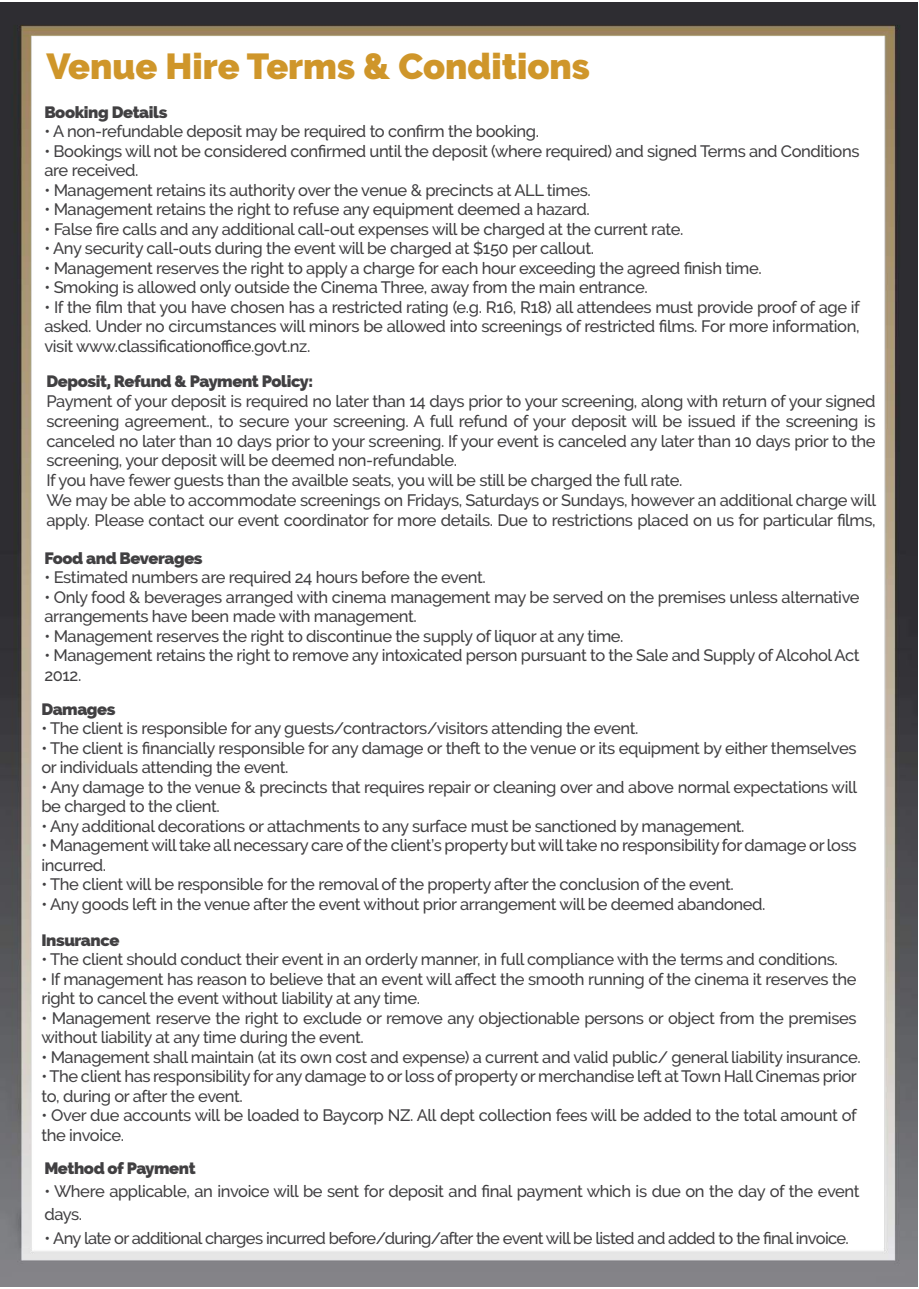
<style>
.page{position:relative;width:919px;height:1289px;background:#fff}
.page>*{position:absolute;margin:0;border:0;box-sizing:border-box;transform-origin:0 0}
.t1{font:900 36px "Raleway";color:#cf962a}
.t2{font:500 16.5px/19.5px "Raleway";letter-spacing:-.025em;color:#414042}
.t3{font:800 16.5px "Raleway";letter-spacing:-.025em;color:#414042}
</style>
<div class="page">
<img style="left:1px;top:3px;width:916px;height:1283px">
<h1 class="t1" style="left:46px;top:46px;width:545px">Venue Hire Terms &amp; Conditions</h1>
<p class="t3" style="left:44px;top:102px;width:124px">Booking Details</p>
<p class="t2" style="left:44px;top:122px;width:496px">• A non-refundable deposit may be required to confirm the booking.</p>
<p class="t2" style="left:44px;top:141px;width:816px">• Bookings will not be considered confirmed until the deposit (where required) and signed Terms and Conditions are received.</p>
<p class="t2" style="left:44px;top:180px;width:548px">• Management retains its authority over the venue &amp; precincts at ALL times.</p>
<p class="t2" style="left:44px;top:200px;width:547px">• Management retains the right to refuse any equipment deemed a hazard.</p>
<p class="t2" style="left:44px;top:219px;width:640px">• False fire calls and any additional call-out expenses will be charged at the current rate.</p>
<p class="t2" style="left:44px;top:239px;width:551px">• Any security call-outs during the event will be charged at $150 per callout.</p>
<p class="t2" style="left:44px;top:258px;width:718px">• Management reserves the right to apply a charge for each hour exceeding the agreed finish time.</p>
<p class="t2" style="left:44px;top:278px;width:605px">• Smoking is allowed only outside the Cinema Three, away from the main entrance.</p>
<p class="t2" style="left:44px;top:297px;width:817px;text-align:justify">• If the film that you have chosen has a restricted rating (e.g. R16, R18) all attendees must provide proof of age if asked. Under no circumstances will minors be allowed into screenings of restricted films. For more information, visit www.classificationoffice.govt.nz.</p>
<p class="t3" style="left:46px;top:372px;width:268px">Deposit, Refund &amp; Payment Policy:</p>
<p class="t2" style="left:46px;top:391px;width:831px">Payment of your deposit is required no later than 14 days prior to your screening, along with return of your signed screening agreement., to secure your screening. A full refund of your deposit will be issued if the screening is canceled no later than 10 days prior to your screening. If your event is canceled any later than 10 days prior to the screening, your deposit will be deemed non-refundable.<br>If you have fewer guests than the availble seats, you will be still be charged the full rate.<br>We may be able to accommodate screenings on Fridays, Saturdays or Sundays, however an additional charge will apply. Please contact our event coordinator for more details. Due to restrictions placed on us for particular films,</p>
<p class="t3" style="left:44px;top:548px;width:160px">Food and Beverages</p>
<p class="t2" style="left:44px;top:567px;width:443px">• Estimated numbers are required 24 hours before the event.</p>
<p class="t2" style="left:44px;top:587px;width:816px">• Only food &amp; beverages arranged with cinema management may be served on the premises unless alternative arrangements have been made with management.</p>
<p class="t2" style="left:44px;top:626px;width:580px">• Management reserves the right to discontinue the supply of liquor at any time.</p>
<p class="t2" style="left:44px;top:645px;width:816px">• Management retains the right to remove any intoxicated person pursuant to the Sale and Supply of Alcohol Act<br>2012.</p>
<p class="t3" style="left:41px;top:699px;width:76px">Damages</p>
<p class="t2" style="left:41px;top:718px;width:598px">• The client is responsible for any guests/contractors/visitors attending the event.</p>
<p class="t2" style="left:41px;top:738px;width:816px">• The client is financially responsible for any damage or theft to the venue or its equipment by either themselves or individuals attending the event.</p>
<p class="t2" style="left:41px;top:777px;width:817px">• Any damage to the venue &amp; precincts that requires repair or cleaning over and above normal expectations will be charged to the client.</p>
<p class="t2" style="left:41px;top:816px;width:704px">• Any additional decorations or attachments to any surface must be sanctioned by management.</p>
<p class="t2" style="left:41px;top:835px;width:816px">• Management will take all necessary care of the client’s property but will take no responsibility for damage or loss incurred.</p>
<p class="t2" style="left:41px;top:874px;width:693px">• The client will be responsible for the removal of the property after the conclusion of the event.</p>
<p class="t2" style="left:41px;top:894px;width:725px">• Any goods left in the venue after the event without prior arrangement will be deemed abandoned.</p>
<p class="t3" style="left:41px;top:930px;width:79px">Insurance</p>
<p class="t2" style="left:41px;top:949px;width:797px">• The client should conduct their event in an orderly manner, in full compliance with the terms and conditions.</p>
<p class="t2" style="left:41px;top:969px;width:816px">• If management has reason to believe that an event will affect the smooth running of the cinema it reserves the right to cancel the event without liability at any time.</p>
<p class="t2" style="left:41px;top:1008px;width:816px">• Management reserve the right to exclude or remove any objectionable persons or object from the premises without liability at any time during the event.</p>
<p class="t2" style="left:41px;top:1047px;width:821px">• Management shall maintain (at its own cost and expense) a current and valid public/ general liability insurance.</p>
<p class="t2" style="left:41px;top:1066px;width:817px">• The client has responsibility for any damage to or loss of property or merchandise left at Town Hall Cinemas prior to, during or after the event.</p>
<p class="t2" style="left:41px;top:1105px;width:817px">• Over due accounts will be loaded to Baycorp NZ. All dept collection fees will be added to the total amount of the invoice.</p>
<p class="t3" style="left:44px;top:1158px;width:153px">Method of Payment</p>
<p class="t2" style="left:44px;top:1179px;width:816px;line-height:23.2px">• Where applicable, an invoice will be sent for deposit and final payment which is due on the day of the event days.</p>
<p class="t2" style="left:44px;top:1227px;width:806px">• Any late or additional charges incurred before/during/after the event will be listed and added to the final invoice.</p>
</div>
